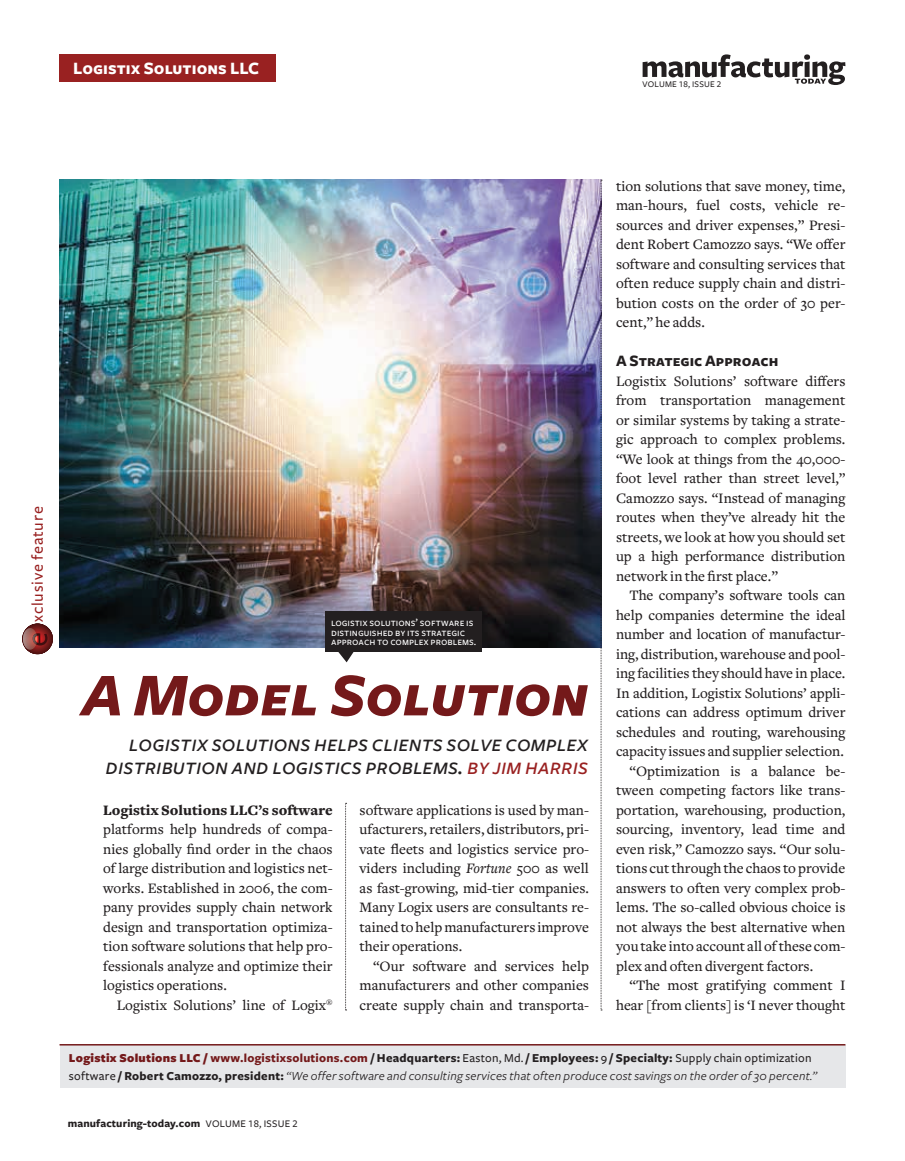
<style>
.page{position:relative;width:905px;height:1161px;background:#fff}
.page>*{position:absolute;margin:0;border:0;box-sizing:border-box;transform-origin:0 0}
.t1{font:63px "Freight Sans Bold Italic SC";color:#74191a}
.t2{font:24px "Freight Sans Medium Italic SC";letter-spacing:-.005em;color:#231f20}
.t3{font:18px "Freight Sans Bold SC";letter-spacing:.005em;color:#fff}
.MT_SUBHEAD{font:16.5px "Freight Sans Bold SC";color:#231f20}
.MT_BODY_TEXT{font:500 16.5px "Freight Sans";letter-spacing:.05em;color:#992121}
.MT_BODY_TEXT-2{font:500 15px/19.5px "Freight Text";color:#231f20;text-align:justify}
.PROFILE{font:italic 12.75px "Freight Sans";letter-spacing:.02em;color:#231f20}
.PROFILE-2{font:700 12.6px "Freight Sans";letter-spacing:.02em;color:#231f20}
.t4{font:700 11.25px "Freight Sans";letter-spacing:.01em;color:#231f20}
.MT_PHOTO_CAPTION{font:11.1px/9.6px "Freight Sans Medium SC";color:#fff}
.t5{font:9px "Freight Sans Medium SC";letter-spacing:.025em;color:#231f20}
.s1{color:#992121}
.s2{font-weight:900}
.s3{font-style:italic}
.s4{font-weight:900;color:#74191a}
.s5{color:#74191a}
.s6{font-weight:500}
.s7{font-weight:500;font-style:normal;font-size:12.6px}
.s8{font-weight:700;font-style:normal;font-size:12.6px}
.s9{font-family:"Freight Sans Medium SC";font-weight:400;font-size:10.5px}
</style>
<div class="page">
<img style="left:60px;top:180px;width:540px;height:467px">
<div style="left:326px;top:611px;width:156px;height:41px;background:#231f20"></div>
<svg style="left:338px;top:652px;width:16px;height:10px"></svg>
<svg style="left:600px;top:180px;width:2px;height:831px"></svg>
<svg style="left:345px;top:803px;width:1px;height:208px"></svg>
<svg style="left:23px;top:624px;width:30px;height:30px"></svg>
<div style="left:23px;top:624px;width:29px;height:30px;background:#511211;border-radius:50%"></div>
<div style="left:23px;top:624px;width:29px;height:29px;background:#531212;border-radius:50%"></div>
<div style="left:23px;top:625px;width:29px;height:28px;background:#571413;border-radius:50%"></div>
<div style="left:24px;top:625px;width:28px;height:28px;background:#571413;border-radius:50%"></div>
<div style="left:24px;top:625px;width:27px;height:28px;background:#5b1514;border-radius:50%"></div>
<div style="left:24px;top:625px;width:27px;height:27px;background:#5e1515;border-radius:50%"></div>
<div style="left:25px;top:626px;width:26px;height:26px;background:#621716;border-radius:50%"></div>
<div style="left:25px;top:626px;width:25px;height:25px;background:#681918;border-radius:50%"></div>
<div style="left:26px;top:627px;width:24px;height:24px;background:#6d1818;border-radius:50%"></div>
<div style="left:26px;top:627px;width:23px;height:24px;background:#701819;border-radius:50%"></div>
<div style="left:26px;top:627px;width:23px;height:23px;background:#731919;border-radius:50%"></div>
<svg style="left:23px;top:628px;width:24px;height:22px"></svg>
<div style="left:60px;top:54px;width:216px;height:28px;background:#992121"></div>
<div style="left:60px;top:1045px;width:785px;height:42px;background:#e6e7e9"></div>
<hr style="left:60px;top:1044px;width:785px;height:2px;background:#74191a">
<svg style="left:642px;top:54px;width:203px;height:31px"></svg>
<p class="t3" style="left:73px;top:59px;width:188px">Logistix Solutions LLC</p>
<p class="t5" style="left:642px;top:80px;width:80px">VOLUME 18, ISSUE 2</p>
<p class="MT_BODY_TEXT" style="left:28px;top:622px;width:117px;rotate:-90deg">xclusive feature</p>
<p class="MT_PHOTO_CAPTION" style="left:331px;top:618px;width:147px">logistix solutions’ software is distinguished by its strategic approach to complex problems.</p>
<p class="t1" style="left:82px;top:661px;width:508px">A Model Solution</p>
<p class="t2" style="left:129px;top:730px;width:461px">logistix solutions helps clients solve complex</p>
<p class="t2" style="left:106px;top:753px;width:484px">distribution and logistics problems. <span class="s1">by jim harris</span></p>
<p class="MT_BODY_TEXT-2" style="left:103px;top:800px;width:231px"><span class="s2">Logistix Solutions LLC’s software </span>platforms help hundreds of compa&shy;nies globally find order in the chaos of large distribution and logistics net&shy;works. Established in 2006, the com&shy;pany provides supply chain network design and transportation optimiza&shy;tion software solutions that help pro&shy;fessionals analyze and optimize their logistics operations.</p>
<p class="MT_BODY_TEXT-2" style="left:117px;top:995px;width:217px">Logistix Solutions’ line of Logix<sup>®</sup></p>
<p class="MT_BODY_TEXT-2" style="left:359px;top:800px;width:231px">software applications is used by man&shy;ufacturers, retailers, distributors, pri&shy;vate fleets and logistics service pro&shy;viders including <span class="s3">Fortune</span> 500 as well as fast-growing, mid-tier companies.<br>Many Logix users are consultants re&shy;tained to help manufacturers improve their operations.</p>
<p class="MT_BODY_TEXT-2" style="left:359px;top:956px;width:231px;text-indent:14px">“Our software and services help manufacturers and other companies create supply chain and transporta-</p>
<p class="MT_BODY_TEXT-2" style="left:616px;top:176px;width:231px">tion solutions that save money, time, man-hours, fuel costs, vehicle re&shy;sources and driver expenses,” Presi&shy;dent Robert Camozzo says. “We offer software and consulting services that often reduce supply chain and distri&shy;bution costs on the order of 30 per&shy;cent,” he adds.</p>
<p class="MT_SUBHEAD" style="left:616px;top:352px;width:164px">A Strategic Approach</p>
<p class="MT_BODY_TEXT-2" style="left:616px;top:371px;width:231px">Logistix Solutions’ software differs from transportation management or similar systems by taking a strate&shy;gic approach to complex problems. “We look at things from the 40,000- foot level rather than street level,” Camozzo says. “Instead of managing routes when they’ve already hit the streets, we look at how you should set up a high performance distribution network in the first place.”</p>
<p class="MT_BODY_TEXT-2" style="left:616px;top:586px;width:231px;text-indent:14px">The company’s software tools can help companies determine the ideal number and location of manufactur&shy;ing, distribution, warehouse and pool&shy;ing facilities they should have in place.<br>In addition, Logistix Solutions’ appli&shy;cations can address optimum driver schedules and routing, warehousing capacity issues and supplier selection.</p>
<p class="MT_BODY_TEXT-2" style="left:616px;top:761px;width:231px;text-indent:14px">“Optimization is a balance be&shy;tween competing factors like trans&shy;portation, warehousing, production, sourcing, inventory, lead time and even risk,” Camozzo says. “Our solu&shy;tions cut through the chaos to provide answers to often very complex prob&shy;lems. The so-called obvious choice is not always the best alternative when you take into account all of these com&shy;plex and often divergent factors.</p>
<p class="MT_BODY_TEXT-2" style="left:616px;top:976px;width:231px;text-align:right">“The most gratifying comment I hear [from clients] is ‘I never thought</p>
<p class="PROFILE-2" style="left:69px;top:1051px;width:744px"><span class="s4">Logistix Solutions LLC /</span> <span class="s5">www.logistixsolutions.com</span> / Headquarters: <span class="s6">Easton, Md.</span> / Employees: <span class="s6">9</span> / Specialty: <span class="s6">Supply chain optimization</span></p>
<p class="PROFILE" style="left:69px;top:1069px;width:749px"><span class="s7">software</span> <span class="s8">/ Robert Camozzo, president:</span> “We offer software and consulting services that often produce cost savings on the order of 30 percent.”</p>
<p class="t4" style="left:68px;top:1117px;width:231px">manufacturing-today.com <span class="s9">VOLUME 18, ISSUE 2</span></p>
</div>
